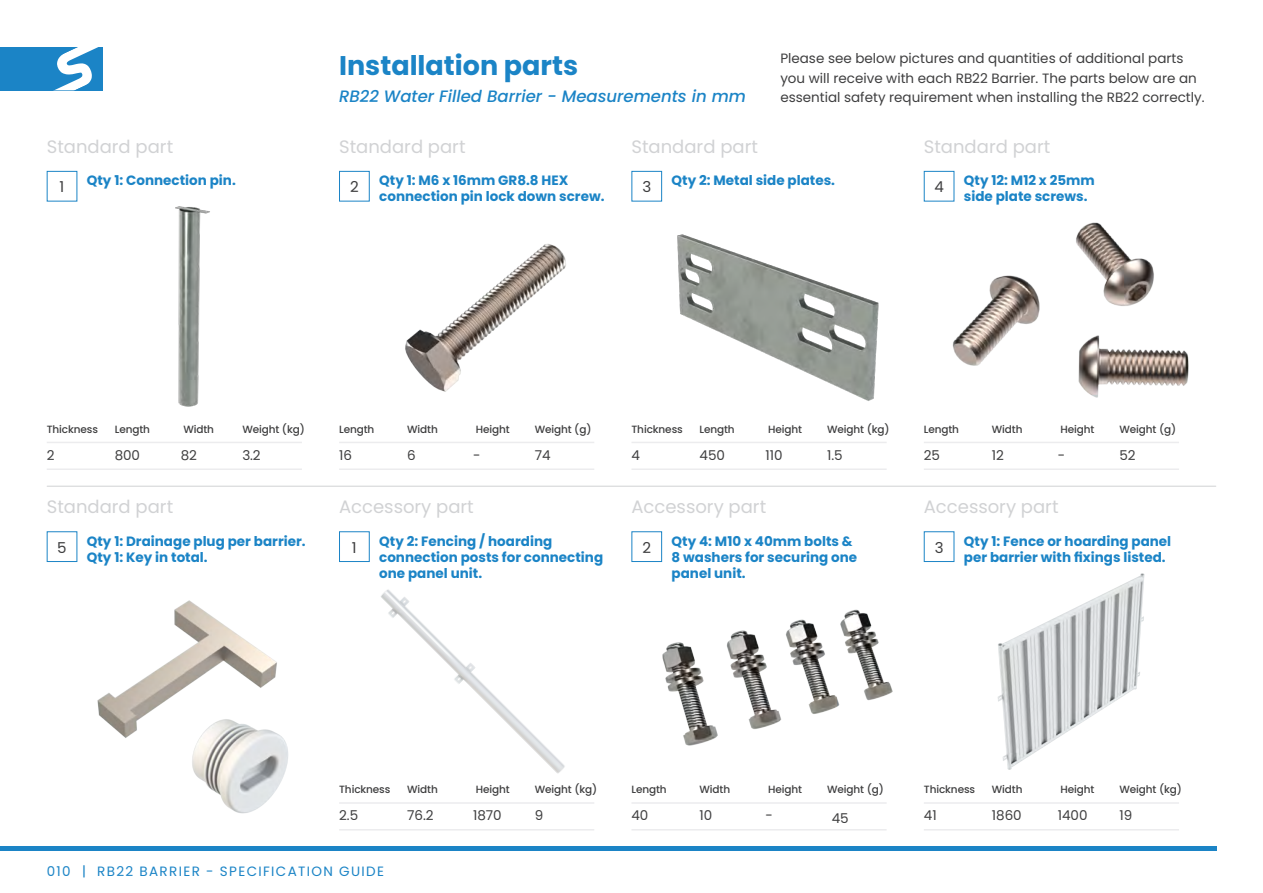
<style>
.page{position:relative;width:1263px;height:893px;background:#fff}
.page>*{position:absolute;margin:0;border:0;box-sizing:border-box;transform-origin:0 0}
.t1{font:700 27px "Poppins";color:#1b84c6}
.t2{font:18px "Poppins";color:#d1d2d4}
.t3{font:italic 500 16.5px "Poppins";color:#1b84c6}
.t4{font:15px "Poppins";color:#3e3e3f}
.t5{font:700 13.5px "Poppins";color:#1b84c6}
.t6{font:13.5px/19.5px "Poppins";color:#3e3e3f}
.t7{font:13.5px "Poppins";letter-spacing:.1em;color:#1b84c6}
.t8{font:500 10.5px "Poppins";letter-spacing:-.01em;color:#3e3e3f}
</style>
<div class="page">
<div style="left:0;top:47px;width:102px;height:43px;background:#1b84c6"></div>
<svg style="left:55px;top:47px;width:43px;height:43px"></svg>
<hr style="left:0;top:846px;width:1216px;height:4px;background:#1b84c6">
<hr style="left:47px;top:486px;width:1169px;height:1px;background:#d1d2d4">
<div style="left:47px;top:531px;width:30px;height:31px;border:1px solid #1b84c6"></div>
<div style="left:924px;top:531px;width:30px;height:31px;border:1px solid #1b84c6"></div>
<div style="left:339px;top:171px;width:31px;height:30px;border:1px solid #1b84c6"></div>
<div style="left:631px;top:171px;width:31px;height:30px;border:1px solid #1b84c6"></div>
<div style="left:924px;top:171px;width:30px;height:30px;border:1px solid #1b84c6"></div>
<img style="left:405px;top:244px;width:161px;height:148px">
<img style="left:677px;top:234px;width:202px;height:167px">
<img style="left:952px;top:222px;width:237px;height:176px">
<img style="left:339px;top:531px;width:326px;height:300px">
<img style="left:997px;top:573px;width:148px;height:197px">
<img style="left:654px;top:599px;width:239px;height:155px">
<img style="left:97px;top:600px;width:180px;height:138px">
<img style="left:185px;top:702px;width:103px;height:112px">
<hr style="left:47px;top:442px;width:255px;height:1px;background:#ececee">
<hr style="left:47px;top:468px;width:255px;height:2px;background:#ececee">
<hr style="left:339px;top:442px;width:255px;height:1px;background:#ececee">
<hr style="left:339px;top:802px;width:255px;height:2px;background:#ececee">
<hr style="left:631px;top:442px;width:256px;height:1px;background:#ececee">
<hr style="left:631px;top:802px;width:256px;height:2px;background:#ececee">
<hr style="left:924px;top:442px;width:255px;height:1px;background:#ececee">
<hr style="left:924px;top:802px;width:255px;height:2px;background:#ececee">
<hr style="left:339px;top:468px;width:255px;height:2px;background:#ececee">
<hr style="left:339px;top:829px;width:255px;height:1px;background:#ececee">
<hr style="left:631px;top:468px;width:256px;height:2px;background:#ececee">
<hr style="left:631px;top:829px;width:256px;height:1px;background:#ececee">
<hr style="left:924px;top:468px;width:255px;height:2px;background:#ececee">
<hr style="left:924px;top:829px;width:255px;height:1px;background:#ececee">
<img style="left:175px;top:206px;width:35px;height:201px">
<p class="t2" style="left:47px;top:136px;width:128px">Standard part</p>
<p class="t1" style="left:339px;top:50px;width:241px">Installation parts</p>
<p class="t3" style="left:339px;top:87px;width:408px">RB22 Water Filled Barrier - Measurements in mm</p>
<p class="t6" style="left:780px;top:49px;width:426px">Please see below pictures and quantities of additional parts you will receive with each RB22 Barrier. The parts below are an essential safety requirement when installing the RB22 correctly.</p>
<p class="t2" style="left:339px;top:136px;width:128px">Standard part</p>
<p class="t2" style="left:631px;top:136px;width:128px">Standard part</p>
<p class="t2" style="left:924px;top:136px;width:128px">Standard part</p>
<p class="t5" style="left:87px;top:173px;width:150px">Qty 1: Connection pin.</p>
<p class="t5" style="left:379px;top:173px;width:191px">Qty 1: M6 x 16mm GR8.8 HEX</p>
<p class="t5" style="left:671px;top:173px;width:165px">Qty 2: Metal side plates.</p>
<p class="t5" style="left:379px;top:189px;width:227px">connection pin lock down screw.</p>
<p class="t4" style="left:60px;top:178px;width:6px">1</p>
<p class="t4" style="left:350px;top:178px;width:10px">2</p>
<p class="t4" style="left:642px;top:178px;width:10px">3</p>
<p class="t4" style="left:934px;top:178px;width:11px">4</p>
<p class="t5" style="left:964px;top:173px;width:132px">Qty 12: M12 x 25mm</p>
<p class="t5" style="left:964px;top:189px;width:125px">side plate screws.</p>
<p class="t8" style="left:47px;top:423px;width:53px">Thickness</p>
<p class="t8" style="left:115px;top:423px;width:37px">Length</p>
<p class="t8" style="left:183px;top:423px;width:32px">Width</p>
<p class="t8" style="left:242px;top:423px;width:64px">Weight (kg)</p>
<p class="t6" style="left:47px;top:445px;width:9px">2</p>
<p class="t6" style="left:115px;top:445px;width:27px">800</p>
<p class="t6" style="left:181px;top:445px;width:18px">82</p>
<p class="t8" style="left:339px;top:423px;width:37px">Length</p>
<p class="t8" style="left:407px;top:423px;width:32px">Width</p>
<p class="t8" style="left:476px;top:423px;width:35px">Height</p>
<p class="t8" style="left:535px;top:423px;width:58px">Weight (g)</p>
<p class="t6" style="left:339px;top:445px;width:14px">16</p>
<p class="t6" style="left:407px;top:445px;width:10px">6</p>
<p class="t6" style="left:473px;top:445px;width:9px">-</p>
<p class="t6" style="left:535px;top:445px;width:17px">74</p>
<p class="t8" style="left:631px;top:423px;width:53px">Thickness</p>
<p class="t8" style="left:699px;top:423px;width:37px">Length</p>
<p class="t8" style="left:768px;top:423px;width:35px">Height</p>
<p class="t8" style="left:827px;top:423px;width:64px">Weight (kg)</p>
<p class="t6" style="left:631px;top:445px;width:10px">4</p>
<p class="t6" style="left:765px;top:445px;width:19px">110</p>
<p class="t6" style="left:827px;top:445px;width:17px">1.5</p>
<p class="t6" style="left:242px;top:445px;width:20px">3.2</p>
<p class="t6" style="left:699px;top:445px;width:27px">450</p>
<p class="t8" style="left:924px;top:423px;width:37px">Length</p>
<p class="t8" style="left:992px;top:423px;width:32px">Width</p>
<p class="t8" style="left:1060px;top:423px;width:35px">Height</p>
<p class="t8" style="left:1119px;top:423px;width:58px">Weight (g)</p>
<p class="t6" style="left:924px;top:445px;width:18px">25</p>
<p class="t6" style="left:992px;top:445px;width:14px">12</p>
<p class="t6" style="left:1058px;top:445px;width:9px">-</p>
<p class="t6" style="left:1119px;top:445px;width:18px">52</p>
<p class="t2" style="left:47px;top:497px;width:128px">Standard part</p>
<p class="t2" style="left:339px;top:497px;width:136px">Accessory part</p>
<p class="t2" style="left:631px;top:497px;width:136px">Accessory part</p>
<p class="t2" style="left:924px;top:497px;width:136px">Accessory part</p>
<p class="t5" style="left:379px;top:533px;width:175px">Qty 2: Fencing / hoarding</p>
<p class="t5" style="left:379px;top:549px;width:225px">connection posts for connecting</p>
<p class="t5" style="left:379px;top:565px;width:104px">one panel unit.</p>
<p class="t5" style="left:87px;top:533px;width:220px">Qty 1: Drainage plug per barrier.</p>
<p class="t5" style="left:87px;top:549px;width:122px">Qty 1: Key in total.</p>
<p class="t5" style="left:671px;top:533px;width:183px">Qty 4: M10 x 40mm bolts &amp;</p>
<p class="t5" style="left:671px;top:549px;width:187px">8 washers for securing one</p>
<p class="t5" style="left:671px;top:565px;width:76px">panel unit.</p>
<p class="t4" style="left:57px;top:539px;width:11px">5</p>
<p class="t4" style="left:352px;top:539px;width:6px">1</p>
<p class="t4" style="left:642px;top:539px;width:10px">2</p>
<p class="t4" style="left:935px;top:539px;width:10px">3</p>
<p class="t5" style="left:964px;top:533px;width:209px">Qty 1: Fence or hoarding panel</p>
<p class="t5" style="left:964px;top:549px;width:203px">per barrier with fixings listed.</p>
<p class="t8" style="left:339px;top:784px;width:53px">Thickness</p>
<p class="t8" style="left:407px;top:784px;width:32px">Width</p>
<p class="t8" style="left:476px;top:784px;width:35px">Height</p>
<p class="t8" style="left:535px;top:784px;width:64px">Weight (kg)</p>
<p class="t6" style="left:339px;top:806px;width:21px">2.5</p>
<p class="t6" style="left:407px;top:806px;width:28px">76.2</p>
<p class="t6" style="left:473px;top:806px;width:30px">1870</p>
<p class="t6" style="left:535px;top:806px;width:10px">9</p>
<p class="t7" style="left:47px;top:863px;width:339px">010 | RB22 BARRIER - SPECIFICATION GUIDE</p>
<p class="t8" style="left:631px;top:784px;width:37px">Length</p>
<p class="t8" style="left:699px;top:784px;width:32px">Width</p>
<p class="t8" style="left:768px;top:784px;width:35px">Height</p>
<p class="t8" style="left:827px;top:784px;width:58px">Weight (g)</p>
<p class="t6" style="left:631px;top:806px;width:18px">40</p>
<p class="t6" style="left:699px;top:806px;width:14px">10</p>
<p class="t6" style="left:765px;top:806px;width:9px">-</p>
<p class="t8" style="left:924px;top:784px;width:53px">Thickness</p>
<p class="t8" style="left:992px;top:784px;width:32px">Width</p>
<p class="t8" style="left:1060px;top:784px;width:35px">Height</p>
<p class="t8" style="left:1119px;top:784px;width:64px">Weight (kg)</p>
<p class="t6" style="left:924px;top:806px;width:14px">41</p>
<p class="t6" style="left:992px;top:806px;width:31px">1860</p>
<p class="t6" style="left:1058px;top:806px;width:31px">1400</p>
<p class="t6" style="left:1119px;top:806px;width:14px">19</p>
</div>
